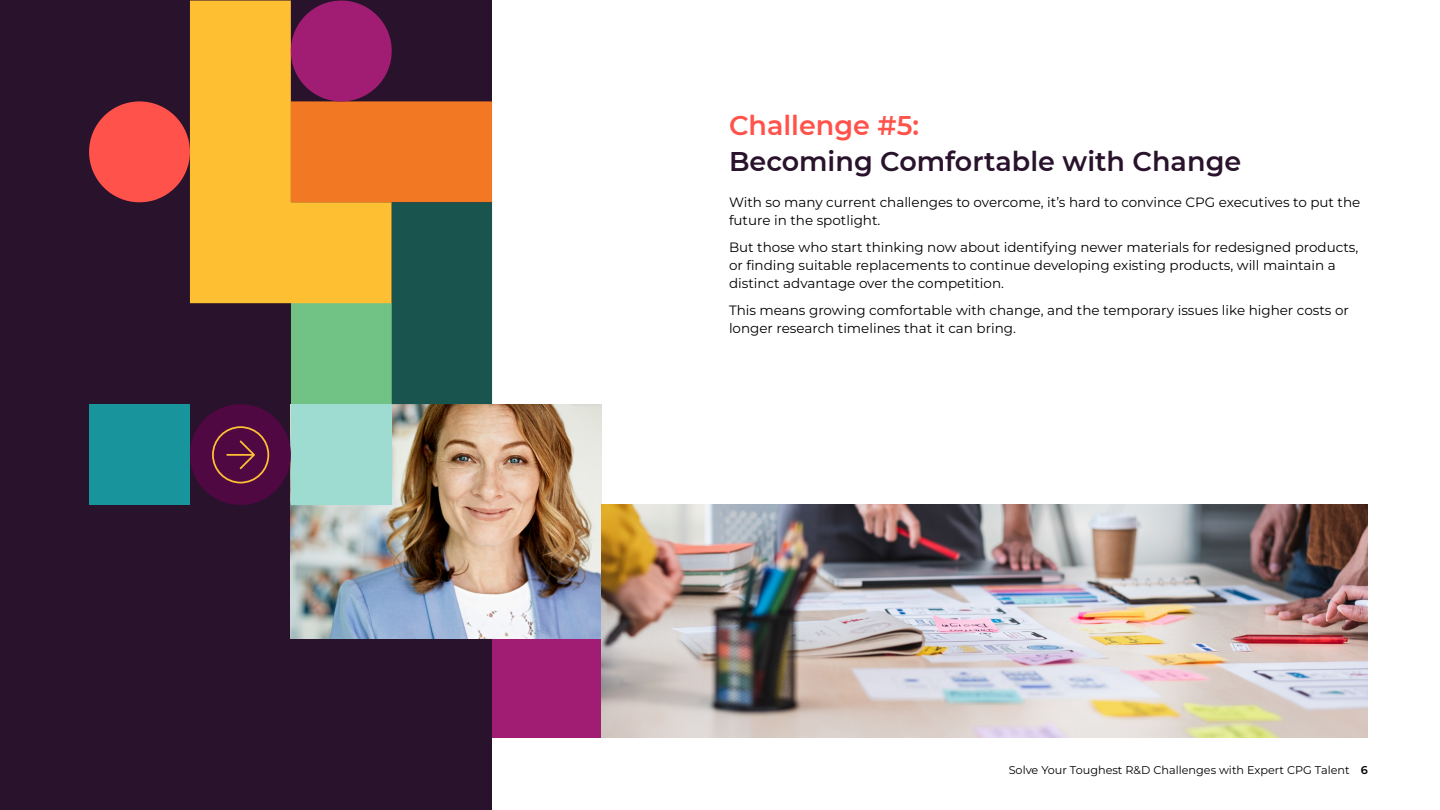
<style>
.page{position:relative;width:1440px;height:810px;background:#fff}
.page>*{position:absolute;margin:0;border:0;box-sizing:border-box;transform-origin:0 0}
.t1{font:600 27px "Montserrat";color:#29122b}
.t2{font:600 27px "Montserrat";color:#ff524a}
.t3{font:13.5px/18px "Montserrat";color:#000}
.t4{font:11.25px "Montserrat";color:#000}
.s1{font-weight:600}
</style>
<div class="page">
<div style="left:0;top:0;width:492px;height:810px;background:#29122b"></div>
<div style="left:492px;top:634px;width:116px;height:104px;background:#a11c73"></div>
<img style="left:291px;top:404px;width:311px;height:234px">
<img style="left:602px;top:504px;width:766px;height:234px">
<div style="left:291px;top:404px;width:101px;height:101px;background:#9edbd1"></div>
<svg style="left:190px;top:1px;width:202px;height:302px;background:#f0b332"></svg>
<svg style="left:291px;top:101px;width:201px;height:303px;background:#978445"></svg>
<div style="left:89px;top:404px;width:101px;height:101px;background:#17949c"></div>
<div style="left:190px;top:404px;width:101px;height:101px;background:#4f0842;border-radius:50%"></div>
<div style="left:291px;top:1px;width:101px;height:100px;background:#a11c73;border-radius:50%"></div>
<div style="left:89px;top:101px;width:101px;height:101px;background:#ff524a;border-radius:50%"></div>
<svg style="left:212px;top:426px;width:57px;height:57px"></svg>
<h1 class="t2" style="left:729px;top:106px;width:192px">Challenge #5:</h1>
<h1 class="t1" style="left:729px;top:142px;width:514px">Becoming Comfortable with Change</h1>
<p class="t3" style="left:729px;top:193px;width:633px">With so many current challenges to overcome, it’s hard to convince CPG executives to put the future in the spotlight.</p>
<p class="t3" style="left:729px;top:238px;width:631px">But those who start thinking now about identifying newer materials for redesigned products, or finding suitable replacements to continue developing existing products, will maintain a distinct advantage over the competition.</p>
<p class="t3" style="left:729px;top:301px;width:621px">This means growing comfortable with change, and the temporary issues like higher costs or longer research timelines that it can bring.</p>
<p class="t4" style="left:1009px;top:763px;width:361px">Solve Your Toughest R&amp;D Challenges with Expert CPG Talent <span class="s1">6</span></p>
</div>
